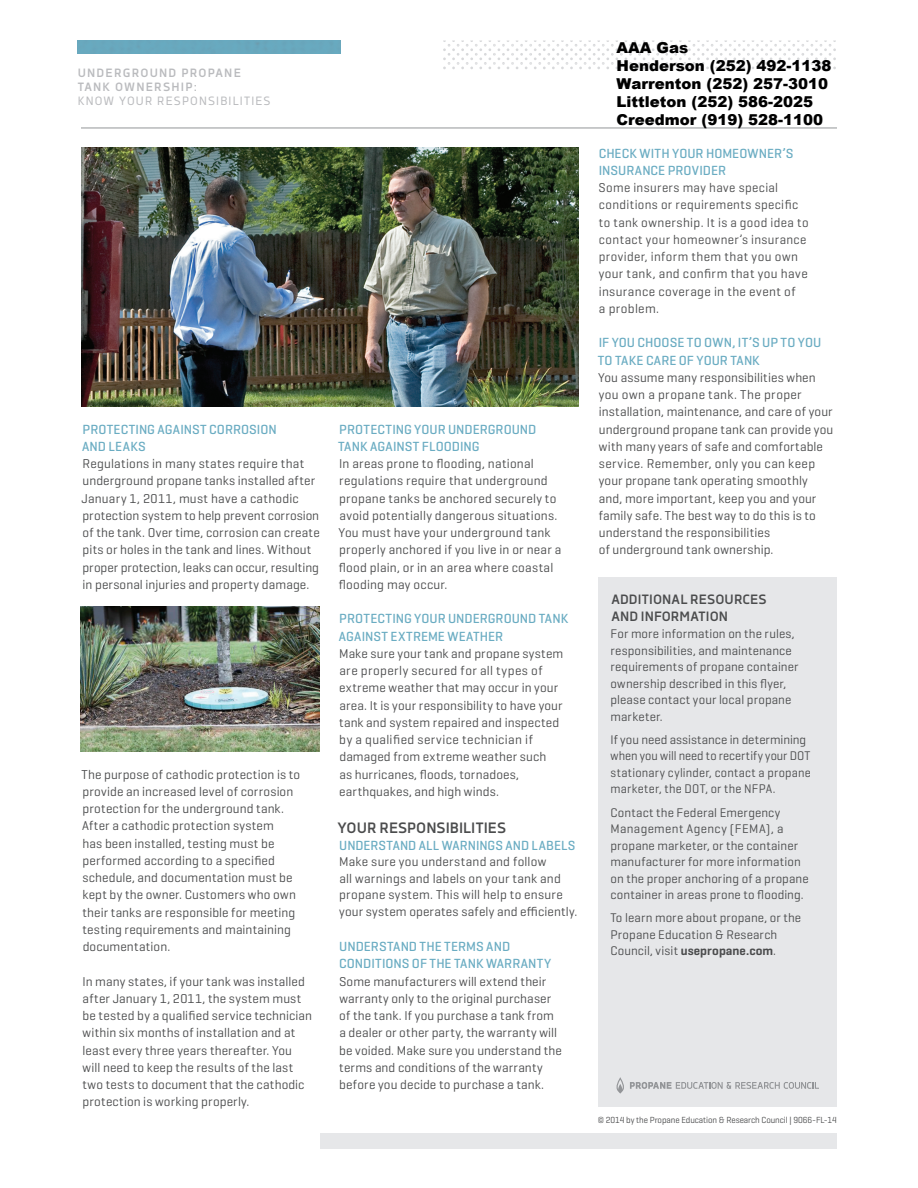
<style>
.page{position:relative;width:918px;height:1188px;background:#fff}
.page>*{position:absolute;margin:0;border:0;box-sizing:border-box;transform-origin:0 0}
.t1{font:900 15px/18px "Arial";color:#000}
.t2{font:700 15px "Decima Nova";color:#4b4c4d}
.t3{font:500 13.5px/17.2px "Geogrotesque";letter-spacing:.005em;color:#6aacc2}
.t4{font:700 13.5px/16.5px "Decima Nova";letter-spacing:.01em;color:#4b4c4d}
.t5{font:13.05px/17.2px "Geogrotesque";letter-spacing:.015em;color:#4b4c4d}
.t6{font:12.75px/16.5px "Geogrotesque";letter-spacing:.01em;color:#4b4c4d}
.t7{font:700 12px/14.4px "Decima Nova";letter-spacing:.1em;color:#babbbe}
.t8{font:12px "Decima Nova";letter-spacing:.1em;color:#babbbe}
.t9{font:9px "Geogrotesque";letter-spacing:-.01em;color:#4b4c4d}
.s1{font-weight:600}
</style>
<div class="page">
<div style="left:598px;top:578px;width:238px;height:529px;background:#e6e7e9"></div>
<img style="left:81px;top:147px;width:497px;height:259px">
<div style="left:78px;top:40px;width:263px;height:14px;background:#68a8be"></div>
<svg style="left:443px;top:40px;width:393px;height:29px"></svg>
<hr style="left:81px;top:128px;width:756px;height:1px;background:#939598">
<div style="left:321px;top:1133px;width:516px;height:16px;background:#e6e7e9"></div>
<svg style="left:616px;top:1077px;width:203px;height:17px"></svg>
<img style="left:81px;top:607px;width:239px;height:144px">
<p class="t7" style="left:78px;top:65px;width:165px">UNDERGROUND PROPANE<br>TANK OWNERSHIP:</p>
<p class="t8" style="left:78px;top:94px;width:194px">KNOW YOUR RESPONSIBILITIES</p>
<p class="t3" style="left:82px;top:420px;width:196px">PROTECTING AGAINST CORROSION<br>AND LEAKS</p>
<p class="t5" style="left:81px;top:455px;width:240px">Regulations in many states require that underground propane tanks installed after January 1, 2011, must have a cathodic protection system to help prevent corrosion of the tank. Over time, corrosion can create pits or holes in the tank and lines. Without proper protection, leaks can occur, resulting in personal injuries and property damage.</p>
<p class="t5" style="left:81px;top:765px;width:220px">The purpose of cathodic protection is to provide an increased level of corrosion protection for the underground tank.<br>After a cathodic protection system<br>has been installed, testing must be performed according to a specified schedule, and documentation must be kept by the owner. Customers who own their tanks are responsible for meeting testing requirements and maintaining documentation.</p>
<p class="t5" style="left:82px;top:972px;width:231px">In many states, if your tank was installed after January 1, 2011, the system must be tested by a qualified service technician within six months of installation and at least every three years thereafter. You will need to keep the results of the last two tests to document that the cathodic protection is working properly.</p>
<p class="t3" style="left:338px;top:420px;width:200px">PROTECTING YOUR UNDERGROUND<br>TANK AGAINST FLOODING</p>
<p class="t5" style="left:339px;top:455px;width:224px">In areas prone to flooding, national regulations require that underground propane tanks be anchored securely to avoid potentially dangerous situations.<br>You must have your underground tank properly anchored if you live in or near a flood plain, or in an area where coastal flooding may occur.</p>
<p class="t3" style="left:339px;top:610px;width:231px">PROTECTING YOUR UNDERGROUND TANK<br>AGAINST EXTREME WEATHER</p>
<p class="t5" style="left:339px;top:644px;width:226px">Make sure your tank and propane system are properly secured for all types of extreme weather that may occur in your area. It is your responsibility to have your tank and system repaired and inspected by a qualified service technician if damaged from extreme weather such<br>as hurricanes, floods, tornadoes, earthquakes, and high winds.</p>
<p class="t2" style="left:337px;top:819px;width:170px">YOUR RESPONSIBILITIES</p>
<p class="t3" style="left:339px;top:836px;width:238px">UNDERSTAND ALL WARNINGS AND LABELS</p>
<p class="t5" style="left:339px;top:853px;width:240px;line-height:16.5px">Make sure you understand and follow<br>all warnings and labels on your tank and propane system. This will help to ensure your system operates safely and efficiently.</p>
<p class="t3" style="left:339px;top:937px;width:214px">UNDERSTAND THE TERMS AND<br>CONDITIONS OF THE TANK WARRANTY</p>
<p class="t5" style="left:339px;top:972px;width:224px">Some manufacturers will extend their warranty only to the original purchaser of the tank. If you purchase a tank from a dealer or other party, the warranty will be voided. Make sure you understand the terms and conditions of the warranty before you decide to purchase a tank.</p>
<p class="t1" style="left:617px;top:38px;width:217px">AAA Gas<br>Henderson (252) 492-1138<br>Warrenton (252) 257-3010<br>Littleton (252) 586-2025<br>Creedmor (919) 528-1100</p>
<p class="t3" style="left:599px;top:144px;width:196px">CHECK WITH YOUR HOMEOWNER’S<br>INSURANCE PROVIDER</p>
<p class="t5" style="left:599px;top:179px;width:212px">Some insurers may have special conditions or requirements specific to tank ownership. It is a good idea to contact your homeowner’s insurance provider, inform them that you own your tank, and confirm that you have insurance coverage in the event of<br>a problem.</p>
<p class="t3" style="left:598px;top:334px;width:225px">IF YOU CHOOSE TO OWN, IT’S UP TO YOU<br>TO TAKE CARE OF YOUR TANK</p>
<p class="t5" style="left:598px;top:368px;width:237px">You assume many responsibilities when you own a propane tank. The proper installation, maintenance, and care of your underground propane tank can provide you with many years of safe and comfortable service. Remember, only you can keep your propane tank operating smoothly and, more important, keep you and your family safe. The best way to do this is to understand the responsibilities<br>of underground tank ownership.</p>
<p class="t4" style="left:611px;top:591px;width:157px">ADDITIONAL RESOURCES<br>AND INFORMATION</p>
<p class="t6" style="left:610px;top:625px;width:190px">For more information on the rules, responsibilities, and maintenance requirements of propane container ownership described in this flyer, please contact your local propane marketer.</p>
<p class="t6" style="left:610px;top:731px;width:202px">If you need assistance in determining when you will need to recertify your DOT stationary cylinder, contact a propane marketer, the DOT, or the NFPA.</p>
<p class="t6" style="left:610px;top:804px;width:200px">Contact the Federal Emergency Management Agency (FEMA), a propane marketer, or the container manufacturer for more information on the proper anchoring of a propane container in areas prone to flooding.</p>
<p class="t6" style="left:610px;top:909px;width:192px">To learn more about propane, or the<br>Propane Education &amp; Research<br>Council, visit <span class="s1">usepropane.com</span>.</p>
<p class="t9" style="left:598px;top:1115px;width:241px">© 2014 by the Propane Education &amp; Research Council | 9066-FL-14</p>
</div>
